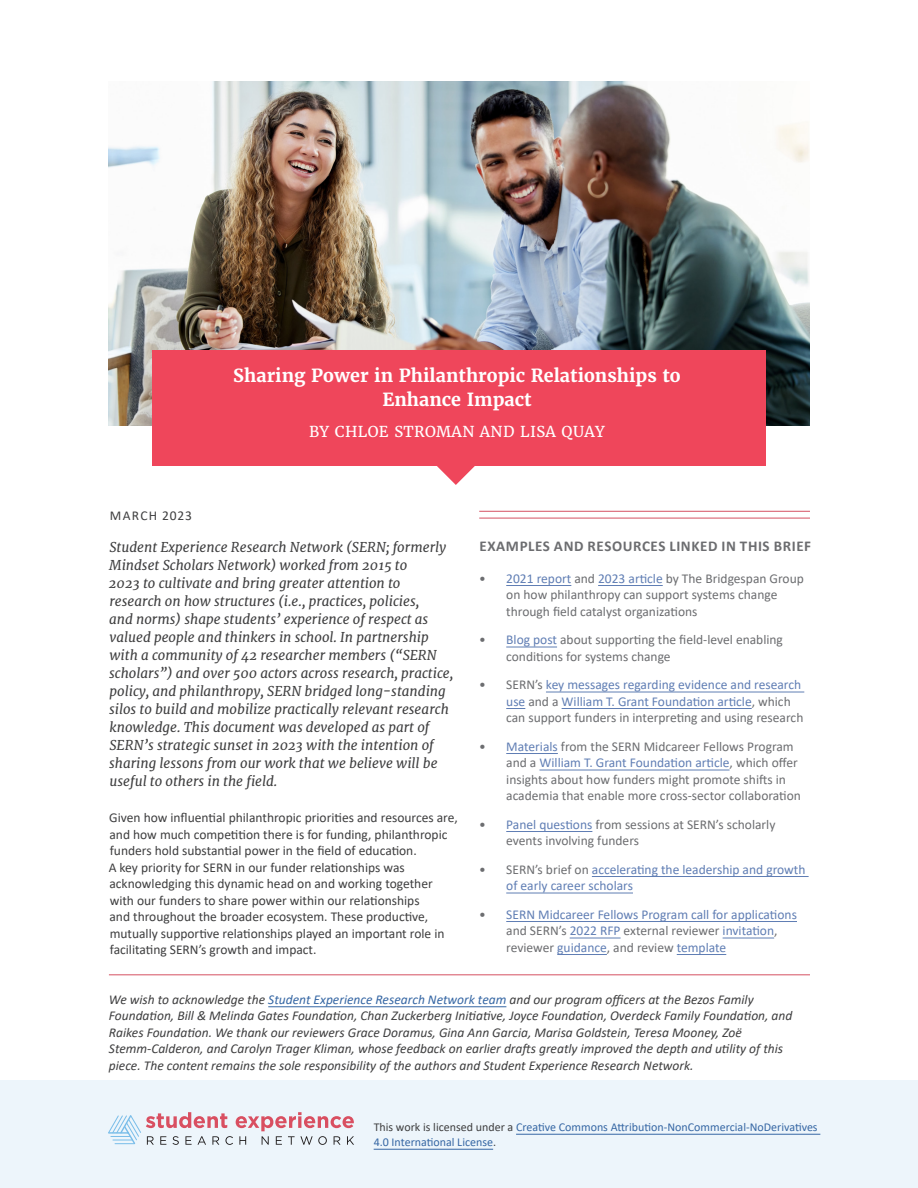
<style>
.page{position:relative;width:918px;height:1188px;background:#fff}
.page>*{position:absolute;margin:0;border:0;box-sizing:border-box;transform-origin:0 0}
.Report_Title{font:700 18px/24px "Merriweather";color:#fff;text-align:center}
.Subhead_2{font:700 15px "Calibri";letter-spacing:.04em;color:#6c6d70}
.Report_Author{font:15px "Merriweather";letter-spacing:.025em;color:#fff}
.Intro_Text{font:italic 13.5px/18px "Merriweather";color:#3e3e3f}
.body{font:italic 13.5px/16.5px "Calibri";color:#3e3e3f}
.body-2{font:13.5px/16.5px "Calibri";color:#3e3e3f}
.t1{font:13.5px/16.5px "Calibri";color:#6c6d70}
.t2{font:13.5px/16.5px "Calibri";color:#607eb4}
.Report_Date{font:13.5px "Calibri";letter-spacing:.09em;color:#3e3e3f}
.Cover_Footer{font:12px/15px "Calibri";color:#3667a4}
.s1{color:#607eb4}
.s2{color:#6c6d70}
.s3{color:#3667a4}
.s4{color:#3e3e3f}
</style>
<div class="page">
<div style="left:0;top:1080px;width:918px;height:108px;background:#edf5fb"></div>
<img style="left:109px;top:81px;width:701px;height:345px">
<svg style="left:436px;top:465px;width:40px;height:20px"></svg>
<hr style="left:516px;top:1134px;width:304px;height:1px;background:#3667a4">
<hr style="left:374px;top:1149px;width:119px;height:1px;background:#3667a4">
<div style="left:152px;top:350px;width:614px;height:115px;background:#ef465b"></div>
<svg style="left:108px;top:1112px;width:246px;height:33px"></svg>
<hr style="left:268px;top:1006px;width:238px;height:1px;background:#3667a4">
<hr style="left:109px;top:974px;width:701px;height:1px;background:#d55062">
<hr style="left:506px;top:585px;width:65px;height:1px;background:#607eb4">
<hr style="left:598px;top:585px;width:65px;height:1px;background:#607eb4">
<hr style="left:506px;top:647px;width:51px;height:1px;background:#607eb4">
<hr style="left:546px;top:692px;width:258px;height:1px;background:#607eb4">
<svg style="left:506px;top:708px;width:19px;height:1px"></svg>
<hr style="left:562px;top:708px;width:190px;height:1px;background:#607eb4">
<hr style="left:506px;top:753px;width:52px;height:1px;background:#607eb4">
<hr style="left:539px;top:770px;width:191px;height:1px;background:#607eb4">
<hr style="left:506px;top:831px;width:86px;height:1px;background:#607eb4">
<hr style="left:592px;top:876px;width:217px;height:1px;background:#607eb4">
<hr style="left:506px;top:893px;width:127px;height:1px;background:#607eb4">
<hr style="left:506px;top:921px;width:291px;height:1px;background:#607eb4">
<hr style="left:570px;top:938px;width:51px;height:1px;background:#607eb4">
<hr style="left:723px;top:938px;width:51px;height:1px;background:#607eb4">
<hr style="left:557px;top:954px;width:50px;height:1px;background:#607eb4">
<hr style="left:677px;top:954px;width:49px;height:1px;background:#607eb4">
<hr style="left:479px;top:518px;width:331px;height:1px;background:#d55062">
<hr style="left:479px;top:511px;width:331px;height:1px;background:#d55062">
<p class="Report_Title" style="left:233px;top:364px;width:449px">Sharing Power in Philanthropic Relationships to<br>Enhance Impact</p>
<p class="Report_Author" style="left:309px;top:422px;width:297px">BY CHLOE STROMAN AND LISA QUAY</p>
<p class="Report_Date" style="left:110px;top:506px;width:84px">MARCH 2023</p>
<p class="Intro_Text" style="left:109px;top:538px;width:346px">Student Experience Research Network (SERN; formerly Mindset Scholars Network) worked from 2015 to<br>2023 to cultivate and bring greater attention to research on how structures (i.e., practices, policies,<br>and norms) shape students’ experience of respect as valued people and thinkers in school. In partnership with a community of 42 researcher members (“SERN scholars”) and over 500 actors across research, practice, policy, and philanthropy, SERN bridged long-standing silos to build and mobilize practically relevant research knowledge. This document was developed as part of SERN’s strategic sunset in 2023 with the intention of sharing lessons from our work that we believe will be useful to others in the field.</p>
<p class="body-2" style="left:109px;top:809px;width:351px">Given how influential philanthropic priorities and resources are, and how much competition there is for funding, philanthropic funders hold substantial power in the field of education.<br>A key priority for SERN in our funder relationships was acknowledging this dynamic head on and working together with our funders to share power within our relationships<br>and throughout the broader ecosystem. These productive, mutually supportive relationships played an important role in facilitating SERN’s growth and impact.</p>
<p class="Subhead_2" style="left:480px;top:535px;width:333px">EXAMPLES AND RESOURCES LINKED IN THIS BRIEF</p>
<p class="t1" style="left:506px;top:569px;width:299px;text-indent:-27px">• <span class="s1">2021 report</span> and <span class="s1">2023 article</span> by The Bridgespan Group on how philanthropy can support systems change through field catalyst organizations</p>
<p class="t1" style="left:506px;top:631px;width:278px;text-indent:-27px">• <span class="s1">Blog post</span> about supporting the field-level enabling conditions for systems change</p>
<p class="t2" style="left:506px;top:676px;width:299px;text-indent:-27px"><span class="s2">• SERN’s</span> key messages regarding evidence and research use <span class="s2">and a</span> William T. Grant Foundation article<span class="s2">, which can support funders in interpreting and using research</span></p>
<p class="t1" style="left:506px;top:737px;width:296px;text-indent:-27px">• <span class="s1">Materials</span> from the SERN Midcareer Fellows Program and a <span class="s1">William T. Grant Foundation article</span>, which offer insights about how funders might promote shifts in academia that enable more cross-sector collaboration</p>
<p class="t1" style="left:506px;top:815px;width:271px;text-indent:-27px">• <span class="s1">Panel questions</span> from sessions at SERN’s scholarly events involving funders</p>
<p class="t2" style="left:506px;top:860px;width:301px;text-indent:-27px"><span class="s2">• SERN’s brief on</span> accelerating the leadership and growth of early career scholars</p>
<p class="t2" style="left:506px;top:905px;width:292px;text-indent:-27px"><span class="s2">•</span> SERN Midcareer Fellows Program call for applications <span class="s2">and SERN’s</span> 2022 RFP <span class="s2">external reviewer</span> invitation<span class="s2">, reviewer</span> guidance<span class="s2">, and review</span> template</p>
<p class="body" style="left:109px;top:990px;width:685px">We wish to acknowledge the <span class="s3">Student Experience Research Network team</span> and our program officers at the Bezos Family Foundation, Bill &amp; Melinda Gates Foundation, Chan Zuckerberg Initiative, Joyce Foundation, Overdeck Family Foundation, and Raikes Foundation. We thank our reviewers Grace Doramus, Gina Ann Garcia, Marisa Goldstein, Teresa Mooney, Zoë Stemm-Calderon, and Carolyn Trager Kliman, whose feedback on earlier drafts greatly improved the depth and utility of this piece. The content remains the sole responsibility of the authors and Student Experience Research Network.</p>
<p class="Cover_Footer" style="left:374px;top:1119px;width:445px"><span class="s4">This work is licensed under a</span> Creative Commons Attribution-NonCommercial-NoDerivatives<br>4.0 International License<span class="s4">.</span></p>
</div>
